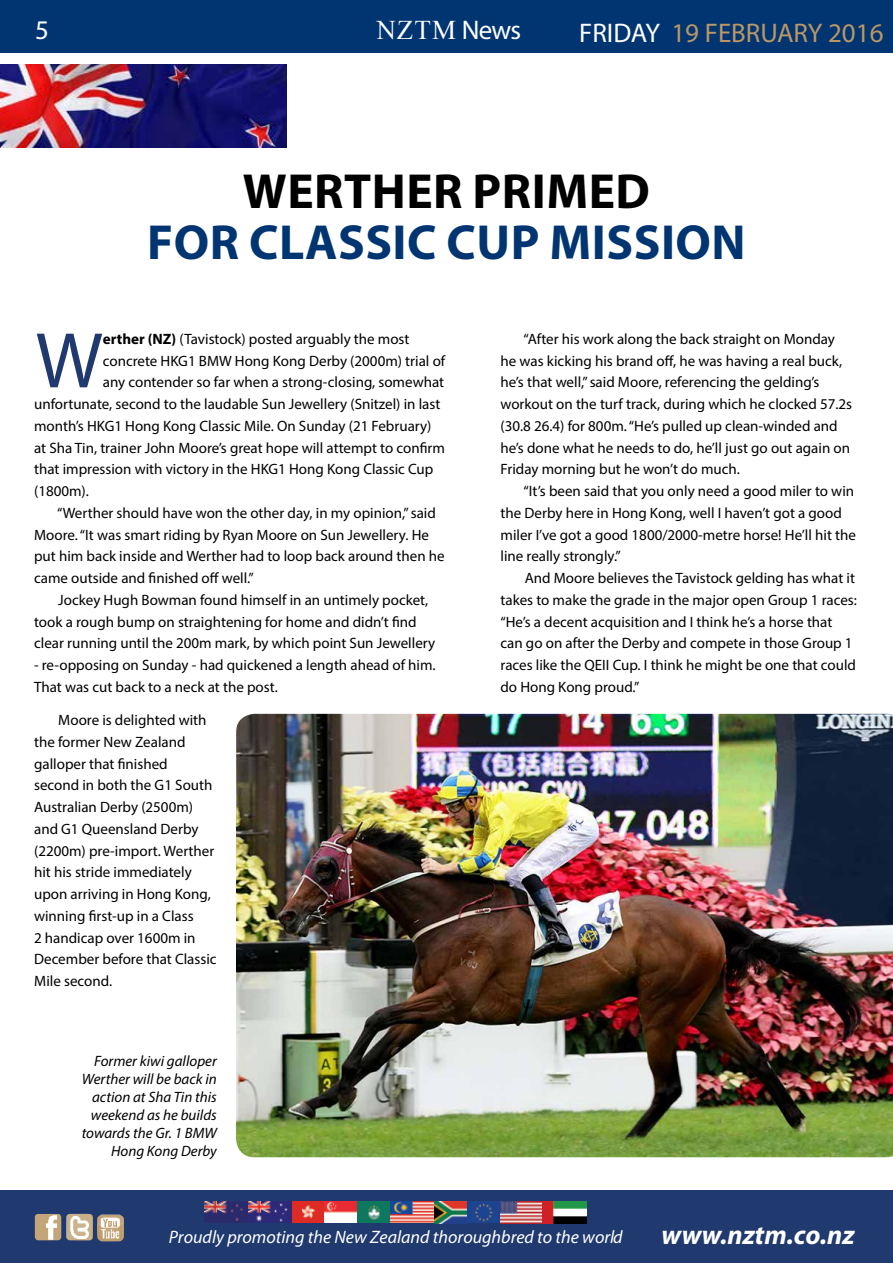
<style>
.page{position:relative;width:893px;height:1263px;background:#fff}
.page>*{position:absolute;margin:0;border:0;box-sizing:border-box;transform-origin:0 0}
.t1{font:79.5px "Myriad Pro";color:#20396f}
.t2{font:700 49.5px "Myriad Pro";letter-spacing:.01em;color:#003572}
.t3{font:700 49.5px "Myriad Pro";letter-spacing:.01em;color:#000}
.t4{font:27px "Myriad Pro";color:#ba9764}
.t5{font:italic 700 27px "Myriad Pro";color:#fff}
.t6{font:27px "Times New Roman";color:#fff}
.t7{font:27px "Myriad Pro";color:#fff}
.t8{font:italic 18px "Myriad Pro";color:#fff}
.t9{font:15px/21.8px "Myriad Pro";color:#000}
.t10{font:italic 15px/18px "Myriad Pro";color:#000;text-align:right}
.s1{font-family:"Myriad Pro"}
.s2{color:#fff}
.s3{font-weight:700}
</style>
<div class="page">
<div style="left:0;top:1191px;width:893px;height:72px;background:#203a6f"></div>
<img style="left:97px;top:1214px;width:27px;height:27px">
<img style="left:66px;top:1214px;width:27px;height:26px">
<img style="left:35px;top:1214px;width:26px;height:26px">
<img style="left:205px;top:1201px;width:381px;height:22px">
<div style="left:0;top:0;width:893px;height:53px;background:#003572"></div>
<img style="left:236px;top:714px;width:657px;height:443px">
<img style="left:0;top:65px;width:287px;height:83px">
<h3 class="t7" style="left:35px;top:14px;width:15px">5</h3>
<h3 class="t6" style="left:376px;top:11px;width:146px">NZTM <span class="s1">News</span></h3>
<h3 class="t4" style="left:579px;top:16px;width:306px"><span class="s2">FRIDAY</span> 19 FEBRUARY 2016</h3>
<h2 class="t3" style="left:243px;top:159px;width:409px">WERTHER PRIMED</h2>
<h2 class="t2" style="left:147px;top:210px;width:600px">FOR CLASSIC CUP MISSION</h2>
<h1 class="t1" style="left:36px;top:312px;width:69px">W</h1>
<p class="t9" style="left:103px;top:328px;width:308px"><span class="s3">ERTHER (NZ)</span> (Tavistock) posted arguably the most</p>
<p class="t9" style="left:103px;top:349px;width:344px">concrete HKG1 BMW Hong Kong Derby (2000m) trial of</p>
<p class="t9" style="left:103px;top:371px;width:343px">any contender so far when a strong-closing, somewhat</p>
<p class="t9" style="left:34px;top:393px;width:408px">unfortunate, second to the laudable Sun Jewellery (Snitzel) in last</p>
<p class="t9" style="left:34px;top:415px;width:399px">month’s HKG1 Hong Kong Classic Mile. On Sunday (21 February)</p>
<p class="t9" style="left:34px;top:436px;width:412px">at Sha Tin, trainer John Moore’s great hope will attempt to confirm</p>
<p class="t9" style="left:34px;top:458px;width:401px">that impression with victory in the HKG1 Hong Kong Classic Cup</p>
<p class="t9" style="left:34px;top:480px;width:56px">(1800m).</p>
<p class="t9" style="left:57px;top:502px;width:380px">“Werther should have won the other day, in my opinion,” said</p>
<p class="t9" style="left:34px;top:523px;width:396px">Moore. “It was smart riding by Ryan Moore on Sun Jewellery. He</p>
<p class="t9" style="left:34px;top:545px;width:412px">put him back inside and Werther had to loop back around then he</p>
<p class="t9" style="left:34px;top:567px;width:221px">came outside and finished off well.”</p>
<p class="t9" style="left:58px;top:589px;width:372px">Jockey Hugh Bowman found himself in an untimely pocket,</p>
<p class="t9" style="left:34px;top:610px;width:384px">took a rough bump on straightening for home and didn’t find</p>
<p class="t9" style="left:34px;top:632px;width:403px">clear running until the 200m mark, by which point Sun Jewellery</p>
<p class="t9" style="left:34px;top:654px;width:403px">- re-opposing on Sunday - had quickened a length ahead of him.<br>That was cut back to a neck at the post.</p>
<p class="t9" style="left:34px;top:709px;width:184px;text-indent:24px">Moore is delighted with the former New Zealand galloper that finished<br>second in both the G1 South<br>Australian Derby (2500m) and G1 Queensland Derby (2200m) pre-import. Werther hit his stride immediately upon arriving in Hong Kong, winning first-up in a Class<br>2 handicap over 1600m in<br>December before that Classic<br>Mile second.</p>
<p class="t10" style="left:82px;top:1052px;width:137px">Former kiwi galloper<br>Werther will be back in action at Sha Tin this weekend as he builds towards the Gr. 1 BMW<br>Hong Kong Derby</p>
<p class="t9" style="left:500px;top:328px;width:353px;text-indent:23px">“After his work along the back straight on Monday he was kicking his brand off, he was having a real buck, he’s that well,” said Moore, referencing the gelding’s workout on the turf track, during which he clocked 57.2s (30.8 26.4) for 800m. “He’s pulled up clean-winded and he’s done what he needs to do, he’ll just go out again on Friday morning but he won’t do much.</p>
<p class="t9" style="left:500px;top:480px;width:357px;text-indent:23px">“It’s been said that you only need a good miler to win the Derby here in Hong Kong, well I haven’t got a good miler I’ve got a good 1800/2000-metre horse! He’ll hit the line really strongly.”</p>
<p class="t9" style="left:500px;top:567px;width:358px;text-indent:24px">And Moore believes the Tavistock gelding has what it takes to make the grade in the major open Group 1 races: “He’s a decent acquisition and I think he’s a horse that can go on after the Derby and compete in those Group 1 races like the QEII Cup. I think he might be one that could do Hong Kong proud.”</p>
<p class="t8" style="left:169px;top:1226px;width:455px">Proudly promoting the New Zealand thoroughbred to the world</p>
<h3 class="t5" style="left:661px;top:1217px;width:195px">www.nztm.co.nz</h3>
</div>
